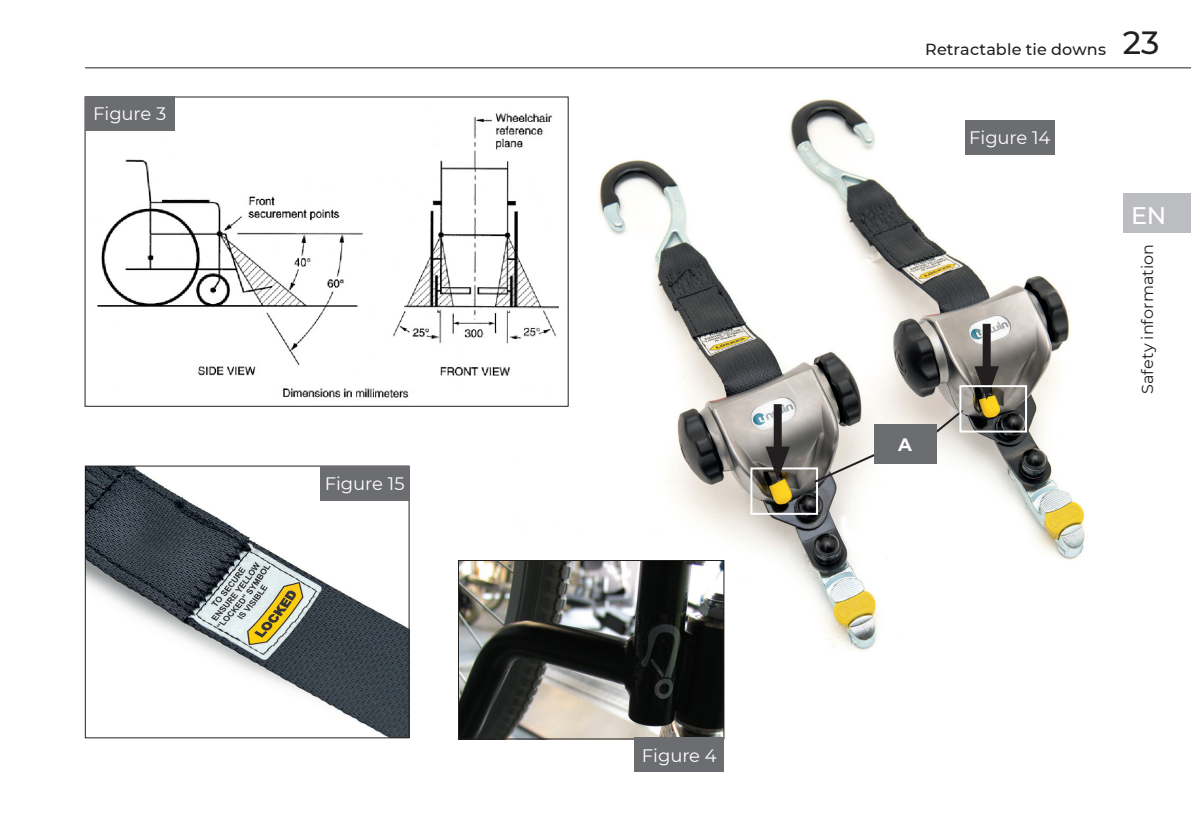
<style>
.page{position:relative;width:1191px;height:840px;background:#fff}
.page>*{position:absolute;margin:0;border:0;box-sizing:border-box;transform-origin:0 0}
.t1{font:500 24px "Montserrat";color:#fff}
.t2{font:18px "Montserrat";letter-spacing:-.005em;color:#fff}
.t3{font:700 18px "Montserrat";color:#fff}
.t4{font:500 16px "Montserrat";letter-spacing:.01em;color:#231f20}
.t5{font:16px "Montserrat";color:#231f20}
.s1{font-size:32px}
</style>
<div class="page">
<img style="left:517px;top:96px;width:657px;height:590px">
<div style="left:750px;top:467px;width:68px;height:47px;border:2px solid #fff"></div>
<img style="left:87px;top:99px;width:479px;height:305px">
<img style="left:87px;top:467px;width:320px;height:268px">
<div style="left:85px;top:465px;width:324px;height:272px;border:1px solid #231f20"></div>
<div style="left:982px;top:323px;width:8px;height:57px;background:#231f20"></div>
<svg style="left:974px;top:366px;width:25px;height:33px"></svg>
<div style="left:773px;top:404px;width:8px;height:56px;background:#231f20"></div>
<svg style="left:765px;top:446px;width:25px;height:34px"></svg>
<svg style="left:812px;top:451px;width:67px;height:33px"></svg>
<svg style="left:927px;top:407px;width:38px;height:33px"></svg>
<div style="left:874px;top:423px;width:62px;height:40px;background:#6c6d70"></div>
<div style="left:959px;top:385px;width:68px;height:47px;border:2px solid #fff"></div>
<div style="left:965px;top:121px;width:89px;height:34px;background:#6c6d70"></div>
<img style="left:460px;top:562px;width:262px;height:174px">
<div style="left:458px;top:560px;width:266px;height:178px;border:1px solid #231f20"></div>
<div style="left:634px;top:737px;width:90px;height:34px;background:#6c6d70"></div>
<div style="left:85px;top:96px;width:89px;height:34px;background:#6c6d70"></div>
<div style="left:320px;top:466px;width:89px;height:34px;background:#6c6d70"></div>
<div style="left:1123px;top:193px;width:68px;height:39px;background:#bcbdc0"></div>
<hr style="left:85px;top:67px;width:1106px;height:1px;background:#231f20">
<p class="t2" style="left:93px;top:101px;width:75px">Figure 3</p>
<p class="t2" style="left:325px;top:471px;width:81px">Figure 15</p>
<p class="t2" style="left:642px;top:742px;width:76px">Figure 4</p>
<p class="t4" style="left:925px;top:38px;width:236px">Retractable tie downs <span class="s1">23</span></p>
<p class="t2" style="left:969px;top:125px;width:83px">Figure 14</p>
<p class="t3" style="left:898px;top:431px;width:15px">A</p>
<h1 class="t1" style="left:1131px;top:199px;width:36px">EN</h1>
<p class="t5" style="left:1136px;top:394px;width:151px;rotate:-90deg">Safety information</p>
</div>
